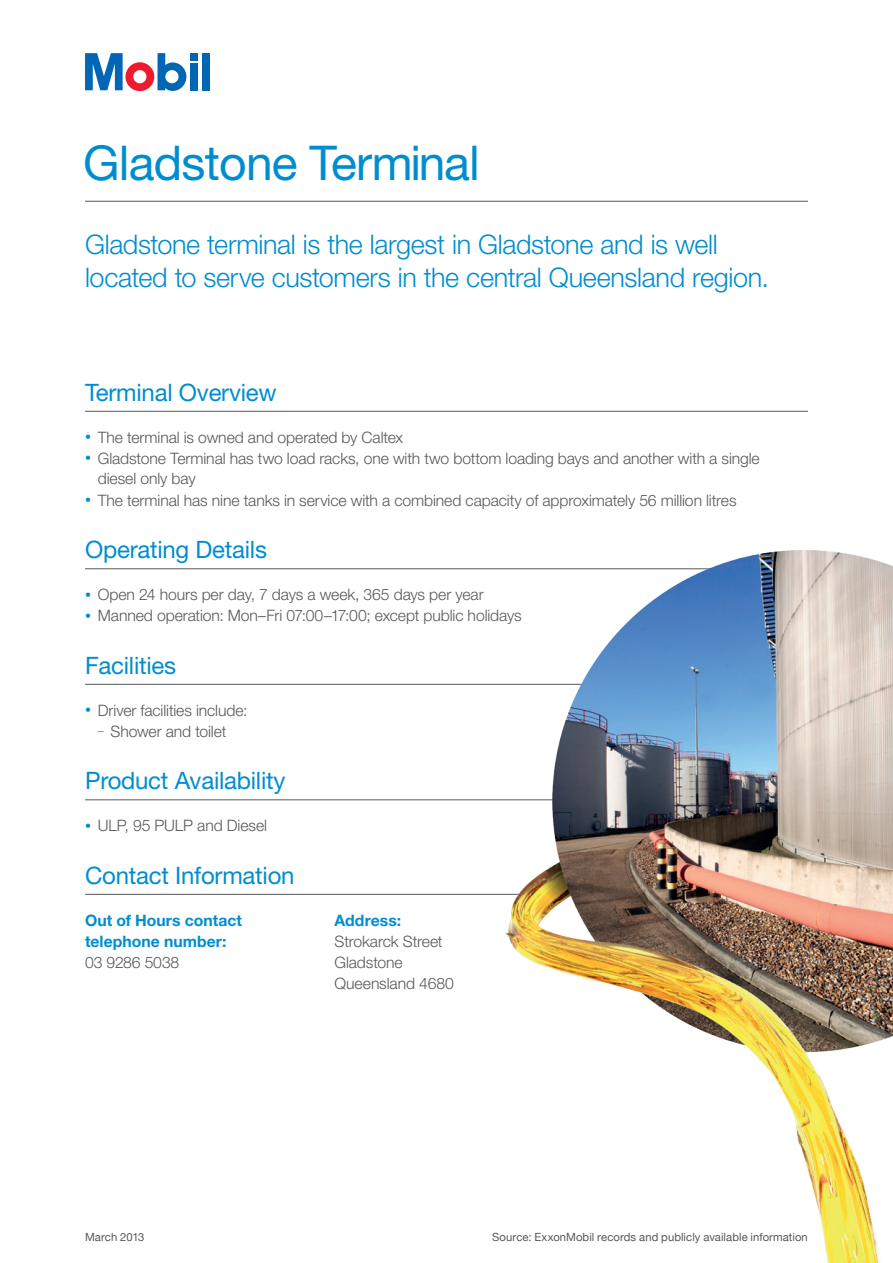
<style>
.page{position:relative;width:893px;height:1263px;background:#fff}
.page>*{position:absolute;margin:0;border:0;box-sizing:border-box;transform-origin:0 0}
.t1{font:48px "Helvetica Neue";letter-spacing:-.015em;color:#008dd0}
.Intro{font:300 27px/33px "Helvetica Neue";letter-spacing:-.015em;color:#008dd0}
.Subhead{font:24px "Helvetica Neue";letter-spacing:-.01em;color:#008dd0}
.Bullets_-_no_spacing{font:300 15.75px/20.7px "Helvetica Neue";letter-spacing:-.005em;color:#57585a}
.Body_text{font:300 15.75px/21px "Helvetica Neue";letter-spacing:-.005em;color:#57585a}
.Header_body{font:700 15.75px/21px "Helvetica Neue";letter-spacing:.005em;color:#008dd0}
.Dashed_bullets_L2_no{font:300 15.75px "Helvetica Neue";letter-spacing:-.005em;color:#57585a}
.t2{font:11.25px "Helvetica Neue";letter-spacing:.005em;color:#57585a}
.s1{font-size:12px;color:#008dd0}
</style>
<div class="page">
<div style="left:190px;top:53px;width:7px;height:7px;background:#0166b3"></div>
<div style="left:190px;top:63px;width:7px;height:27px;background:#0166b3"></div>
<div style="left:202px;top:53px;width:7px;height:37px;background:#0166b3"></div>
<svg style="left:85px;top:53px;width:101px;height:38px"></svg>
<hr style="left:85px;top:201px;width:723px;height:1px;background:#57585a">
<hr style="left:85px;top:411px;width:723px;height:1px;background:#57585a">
<hr style="left:85px;top:568px;width:723px;height:1px;background:#57585a">
<hr style="left:85px;top:684px;width:723px;height:1px;background:#57585a">
<hr style="left:85px;top:799px;width:723px;height:1px;background:#57585a">
<hr style="left:85px;top:894px;width:723px;height:1px;background:#57585a">
<img style="left:449px;top:550px;width:444px;height:713px">
<p class="t1" style="left:83px;top:134px;width:398px">Gladstone Terminal</p>
<p class="Intro" style="left:85px;top:227px;width:685px">Gladstone terminal is the largest in Gladstone and is well located to serve customers in the central Queensland region.</p>
<p class="Subhead" style="left:85px;top:378px;width:193px">Terminal Overview</p>
<p class="Bullets_-_no_spacing" style="left:85px;top:426px;width:320px"><span class="s1">•</span> The terminal is owned and operated by Caltex</p>
<p class="Bullets_-_no_spacing" style="left:98px;top:447px;width:663px;text-indent:-13px"><span class="s1">•</span> Gladstone Terminal has two load racks, one with two bottom loading bays and another with a single diesel only bay</p>
<p class="Bullets_-_no_spacing" style="left:85px;top:489px;width:653px"><span class="s1">•</span> The terminal has nine tanks in service with a combined capacity of approximately 56 million litres</p>
<p class="Subhead" style="left:85px;top:535px;width:183px">Operating Details</p>
<p class="Bullets_-_no_spacing" style="left:85px;top:584px;width:400px"><span class="s1">•</span> Open 24 hours per day, 7 days a week, 365 days per year</p>
<p class="Bullets_-_no_spacing" style="left:85px;top:605px;width:438px"><span class="s1">•</span> Manned operation: Mon–Fri 07:00–17:00; except public holidays</p>
<p class="Subhead" style="left:85px;top:651px;width:93px">Facilities</p>
<p class="Bullets_-_no_spacing" style="left:85px;top:699px;width:164px"><span class="s1">•</span> Driver facilities include:</p>
<p class="Dashed_bullets_L2_no" style="left:98px;top:721px;width:130px"><span class="s1">–</span> Shower and toilet</p>
<p class="Subhead" style="left:85px;top:766px;width:202px">Product Availability</p>
<p class="Bullets_-_no_spacing" style="left:85px;top:815px;width:184px"><span class="s1">•</span> ULP, 95 PULP and Diesel</p>
<p class="Subhead" style="left:85px;top:861px;width:211px">Contact Information</p>
<p class="Header_body" style="left:85px;top:909px;width:159px">Out of Hours contact telephone number:</p>
<p class="Body_text" style="left:85px;top:951px;width:96px">03 9286 5038</p>
<p class="Header_body" style="left:334px;top:909px;width:68px">Address:</p>
<p class="Body_text" style="left:334px;top:930px;width:121px">Strokarck Street<br>Gladstone<br>Queensland 4680</p>
<p class="t2" style="left:85px;top:1230px;width:61px">March 2013</p>
<p class="t2" style="left:492px;top:1230px;width:317px">Source: ExxonMobil records and publicly available information</p>
</div>
